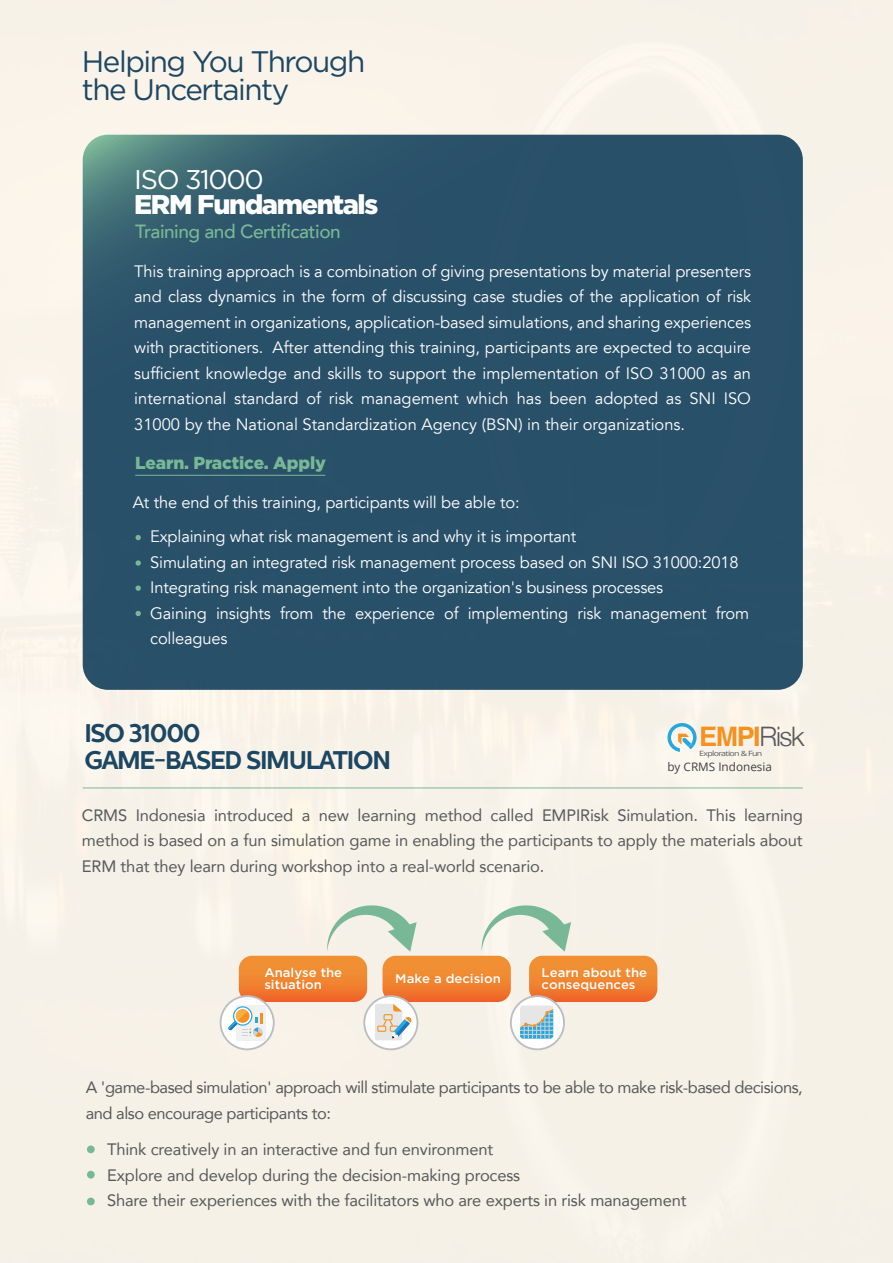
<style>
.page{position:relative;width:893px;height:1263px;background:#fff}
.page>*{position:absolute;margin:0;border:0;box-sizing:border-box;transform-origin:0 0}
.t1{font:29.7px/27.3px "Gotham";letter-spacing:-.05em;color:#1d4762}
.t2{font:900 27px "Gotham";letter-spacing:-.05em;color:#fff}
.t3{font:27px "Gotham";letter-spacing:-.05em;color:#fff}
.t4{font:700 26.85px "Helvetica";color:#f59120}
.t5{font:700 25.5px/26.7px "Centrale Sans";letter-spacing:-.05em;color:#1c4661}
.t6{font:500 19.05px "Avenir LT";letter-spacing:-.025em;color:#78b896}
.t7{font:900 17.4px "Gotham";letter-spacing:-.01em;color:#78b896}
.t8{font:16.5px/25.5px "Avenir LT";letter-spacing:-.01em;color:#fff}
.t9{font:16.5px/25.5px "Avenir";letter-spacing:-.01em;color:#58595b;text-align:justify}
.t10{font:16.5px/25.5px "Avenir";letter-spacing:-.03em;color:#58595b}
.t11{font:500 12.6px/12.6px "Gotham";color:#fff;scale:1.04 1}
.t12{font:11.7px "Open Sans";color:#404041}
.t13{font:7.2px "Open Sans";letter-spacing:-.075em;color:#58595b;scale:1.23 1}
.s1{font-family:"Helvetica Neue";font-weight:300;color:#58595b}
</style>
<div class="page">
<svg style="left:667px;top:723px;width:30px;height:29px"></svg>
<svg style="left:221px;top:996px;width:53px;height:53px"></svg>
<div style="left:220px;top:995px;width:55px;height:55px;border:2px solid #bbbdbf;border-radius:50%"></div>
<svg style="left:228px;top:905px;width:429px;height:135px;background:#ecccad"></svg>
<div style="left:87px;top:1145px;width:8px;height:8px;background:#78b896;border-radius:50%"></div>
<div style="left:87px;top:1170px;width:8px;height:8px;background:#78b896;border-radius:50%"></div>
<div style="left:87px;top:1197px;width:8px;height:8px;background:#78b896;border-radius:50%"></div>
<div style="left:83px;top:135px;width:720px;height:555px;background:#295069;border-radius:25px"></div>
<hr style="left:83px;top:787px;width:720px;height:1px;background:#78b896">
<svg style="left:135px;top:535px;width:6px;height:5px"></svg>
<svg style="left:135px;top:560px;width:6px;height:6px"></svg>
<svg style="left:135px;top:585px;width:6px;height:6px"></svg>
<svg style="left:135px;top:610px;width:6px;height:6px"></svg>
<hr style="left:135px;top:475px;width:190px;height:1px;background:#78b896">
<h1 class="t1" style="left:82px;top:47px;width:285px">Helping You Through the Uncertainty</h1>
<h2 class="t3" style="left:134px;top:162px;width:131px">ISO 31000</h2>
<h2 class="t2" style="left:134px;top:186px;width:246px">ERM Fundamentals</h2>
<p class="t6" style="left:135px;top:220px;width:207px">Training and Certification</p>
<p class="t8" style="left:134px;top:259px;width:618px;text-align:justify">This training approach is a combination of giving presentations by material presenters and class dynamics in the form of discussing case studies of the application of risk management in organizations, application-based simulations, and sharing experiences with practitioners. After attending this training, participants are expected to acquire sufficient knowledge and skills to support the implementation of ISO 31000 as an international standard of risk management which has been adopted as SNI ISO 31000 by the National Standardization Agency (BSN) in their organizations.</p>
<p class="t7" style="left:135px;top:451px;width:192px">Learn. Practice. Apply</p>
<p class="t8" style="left:150px;top:485px;width:427px;line-height:34.7px;text-indent:-17px">At the end of this training, participants will be able to:<br>Explaining what risk management is and why it is important</p>
<p class="t8" style="left:150px;top:550px;width:600px">Simulating an integrated risk management process based on SNI ISO 31000:2018<br>Integrating risk management into the organization's business processes<br>Gaining insights from the experience of implementing risk management from colleagues</p>
<h3 class="t5" style="left:84px;top:719px;width:308px">ISO 31000<br>GAME-BASED SIMULATION</h3>
<h3 class="t4" style="left:699px;top:720px;width:107px">EMPI<span class="s1">Risk</span></h3>
<p class="t13" style="left:699px;top:748px;width:53px">Exploration &amp; Fun</p>
<p class="t12" style="left:667px;top:759px;width:106px">by CRMS Indonesia</p>
<p class="t9" style="left:82px;top:802px;width:722px">CRMS Indonesia introduced a new learning method called EMPIRisk Simulation. This learning method is based on a fun simulation game in enabling the participants to apply the materials about ERM that they learn during workshop into a real-world scenario.</p>
<p class="t11" style="left:264px;top:965px;width:76px">Analyse the situation</p>
<p class="t11" style="left:395px;top:972px;width:103px">Make a decision</p>
<p class="t11" style="left:542px;top:965px;width:103px">Learn about the consequences</p>
<p class="t10" style="left:86px;top:1074px;width:719px">A 'game-based simulation' approach will stimulate participants to be able to make risk-based decisions, and also encourage participants to:</p>
<p class="t9" style="left:107px;top:1136px;width:581px;text-align:left">Think creatively in an interactive and fun environment<br>Explore and develop during the decision-making process<br>Share their experiences with the facilitators who are experts in risk management</p>
</div>
